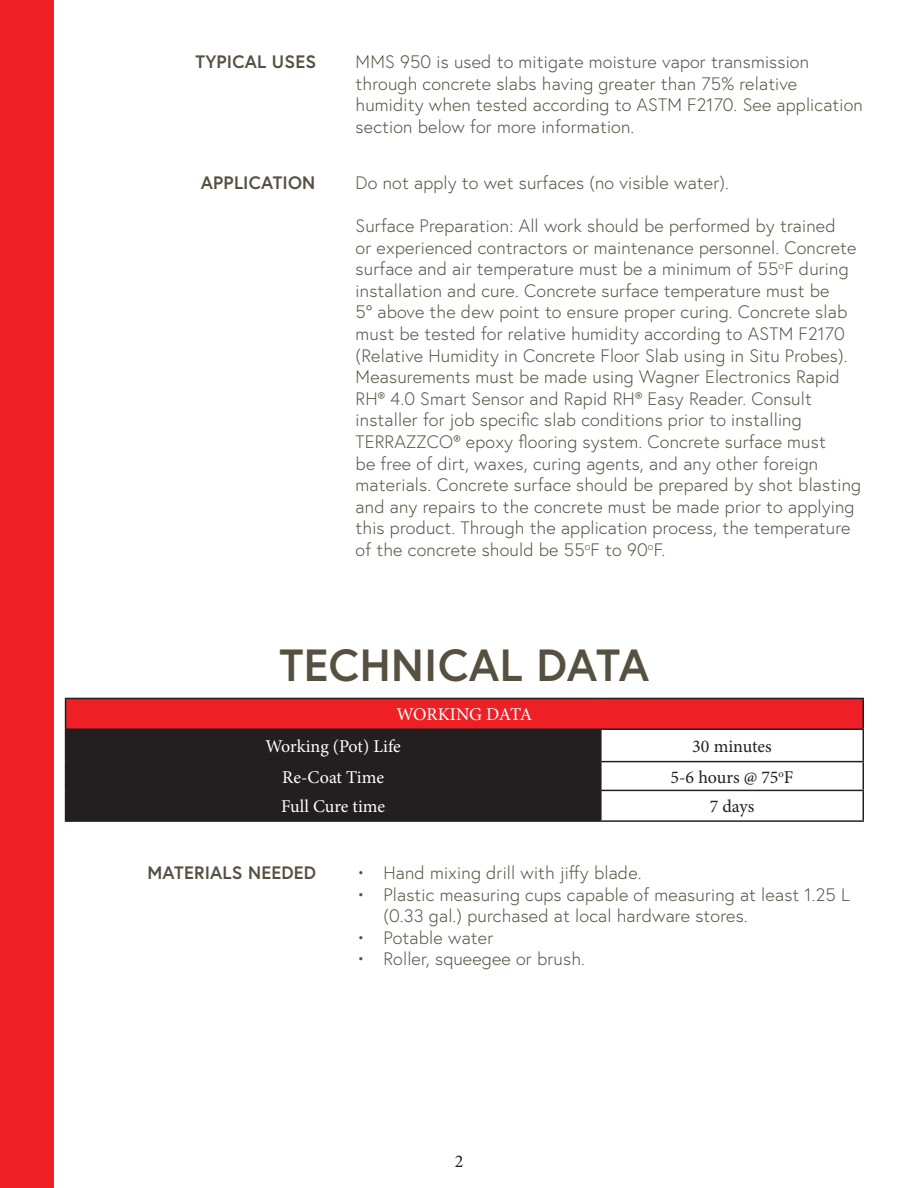
<style>
.page{position:relative;width:918px;height:1188px;background:#fff}
.page>*{position:absolute;margin:0;border:0;box-sizing:border-box;transform-origin:0 0}
.t1{font:700 45px "Europa";letter-spacing:.01em;color:#565041}
.t2{font:300 18px/21.6px "Europa";letter-spacing:.01em;color:#565041}
.t3{font:18px "Minion Pro";letter-spacing:-.005em;color:#fff}
.t4{font:700 18px "Europa";letter-spacing:.01em;color:#565041}
.t5{font:18px "Minion Pro";color:#231f20}
</style>
<div class="page">
<div style="left:0;top:0;width:54px;height:1188px;background:#ee2026"></div>
<div style="left:66px;top:698px;width:797px;height:31px;background:#ee2026"></div>
<div style="left:66px;top:730px;width:534px;height:90px;background:#231f20"></div>
<hr style="left:65px;top:698px;width:536px;height:1px;background:#231f20">
<svg style="left:65px;top:699px;width:1px;height:29px"></svg>
<hr style="left:601px;top:698px;width:263px;height:1px;background:#231f20">
<hr style="left:862px;top:699px;width:2px;height:29px;background:#231f20">
<hr style="left:65px;top:728px;width:536px;height:2px;background:#231f20">
<hr style="left:65px;top:730px;width:1px;height:31px;background:#231f20">
<hr style="left:601px;top:728px;width:263px;height:2px;background:#231f20">
<hr style="left:600px;top:730px;width:2px;height:31px;background:#231f20">
<hr style="left:862px;top:730px;width:2px;height:31px;background:#231f20">
<hr style="left:65px;top:761px;width:536px;height:1px;background:#231f20">
<hr style="left:601px;top:761px;width:263px;height:1px;background:#231f20">
<hr style="left:600px;top:762px;width:2px;height:28px;background:#231f20">
<hr style="left:862px;top:762px;width:2px;height:28px;background:#231f20">
<hr style="left:65px;top:790px;width:536px;height:1px;background:#231f20">
<svg style="left:65px;top:762px;width:1px;height:58px"></svg>
<hr style="left:601px;top:790px;width:263px;height:1px;background:#231f20">
<hr style="left:600px;top:791px;width:2px;height:29px;background:#231f20">
<hr style="left:862px;top:791px;width:2px;height:29px;background:#231f20">
<hr style="left:65px;top:820px;width:536px;height:2px;background:#231f20">
<hr style="left:601px;top:820px;width:263px;height:2px;background:#231f20">
<p class="t4" style="left:196px;top:49px;width:122px">TYPICAL USES</p>
<p class="t4" style="left:201px;top:170px;width:116px">APPLICATION</p>
<p class="t2" style="left:356px;top:51px;width:509px">MMS 950 is used to mitigate moisture vapor transmission through concrete slabs having greater than 75% relative humidity when tested according to ASTM F2170. See application section below for more information.</p>
<p class="t2" style="left:356px;top:172px;width:375px">Do not apply to wet surfaces (no visible water).</p>
<p class="t2" style="left:356px;top:215px;width:507px">Surface Preparation: All work should be performed by trained<br>or experienced contractors or maintenance personnel. Concrete surface and air temperature must be a minimum of 55<sup>o</sup>F during installation and cure. Concrete surface temperature must be<br>5° above the dew point to ensure proper curing. Concrete slab must be tested for relative humidity according to ASTM F2170 (Relative Humidity in Concrete Floor Slab using in Situ Probes).<br>Measurements must be made using Wagner Electronics Rapid RH® 4.0 Smart Sensor and Rapid RH® Easy Reader. Consult installer for job specific slab conditions prior to installing TERRAZZCO® epoxy flooring system. Concrete surface must<br>be free of dirt, waxes, curing agents, and any other foreign materials. Concrete surface should be prepared by shot blasting and any repairs to the concrete must be made prior to applying this product. Through the application process, the temperature of the concrete should be 55<sup>o</sup>F to 90<sup>o</sup>F.</p>
<p class="t1" style="left:279px;top:635px;width:372px">TECHNICAL DATA</p>
<p class="t3" style="left:397px;top:703px;width:137px">WORKING DATA</p>
<p class="t3" style="left:266px;top:734px;width:137px">Working (Pot) Life</p>
<p class="t5" style="left:692px;top:734px;width:81px">30 minutes</p>
<p class="t3" style="left:282px;top:765px;width:103px">Re-Coat Time</p>
<p class="t5" style="left:671px;top:765px;width:124px">5-6 hours @ 75<sup>o</sup>F</p>
<p class="t3" style="left:281px;top:794px;width:106px">Full Cure time</p>
<p class="t5" style="left:710px;top:794px;width:46px">7 days</p>
<p class="t4" style="left:147px;top:860px;width:170px">MATERIALS NEEDED</p>
<p class="t2" style="left:356px;top:862px;width:287px">• Hand mixing drill with jiffy blade.</p>
<p class="t2" style="left:383px;top:883px;width:468px;text-indent:-27px">• Plastic measuring cups capable of measuring at least 1.25 L (0.33 gal.) purchased at local hardware stores.</p>
<p class="t2" style="left:356px;top:926px;width:138px">• Potable water</p>
<p class="t2" style="left:356px;top:948px;width:230px">• Roller, squeegee or brush.</p>
<p class="t5" style="left:455px;top:1149px;width:10px">2</p>
</div>
